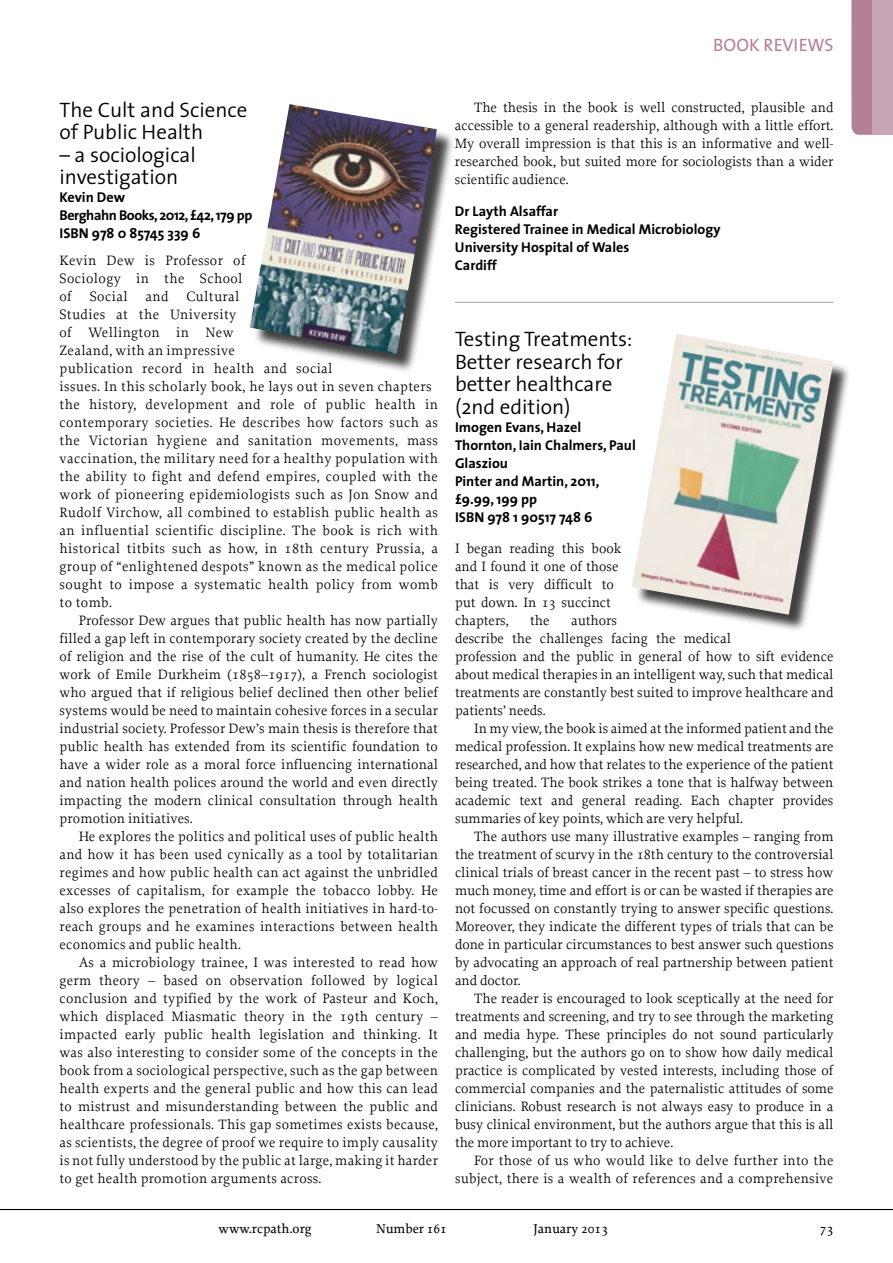
<style>
.page{position:relative;width:893px;height:1263px;background:#fff}
.page>*{position:absolute;margin:0;border:0;box-sizing:border-box;transform-origin:0 0}
.t1{font:300 21px/22.5px "The Sans";color:#000}
.t2{font:18px "The Sans";color:#b48097}
.t3{font:14.25px/18px "Proforma";letter-spacing:.02em;color:#000;text-align:justify}
.t4{font:14.25px/18px "Proforma";color:#000}
.t5{font:700 14.25px/18px "The Sans";color:#000}
.t6{font:700 14.25px/18px "The Sans";letter-spacing:-.03em;color:#000}
.t7{font:500 13.5px "Proforma";color:#000}
</style>
<div class="page">
<hr style="left:0;top:1209px;width:893px;height:1px;background:#000">
<div style="left:851px;top:0;width:21px;height:135px;background:#b48097"></div>
<div style="left:872px;top:0;width:21px;height:135px;background:#c7a5b6"></div>
<div style="left:252px;top:106px;width:210px;height:274px;background:#000;opacity:.75"></div>
<img style="left:250px;top:104px;width:187px;height:251px">
<div style="left:634px;top:336px;width:225px;height:303px;background:#000;opacity:.75"></div>
<img style="left:632px;top:334px;width:201px;height:281px">
<hr style="left:455px;top:302px;width:378px;height:1px;background:#9c9d9f">
<p class="t2" style="left:713px;top:33px;width:122px">BOOK REVIEWS</p>
<h1 class="t1" style="left:60px;top:99px;width:189px">The Cult and Science of Public Health</h1>
<h1 class="t1" style="left:60px;top:144px;width:138px">– a sociological investigation</h1>
<p class="t6" style="left:60px;top:189px;width:194px">Kevin Dew<br>Berghahn Books, 2012, £42, 179 pp<br>ISBN 978 0 85745 339 6</p>
<p class="t3" style="left:60px;top:251px;width:187px;text-align:left">Kevin Dew is Professor of<br>Sociology in the School of</p>
<p class="t3" style="left:60px;top:287px;width:380px;text-align:left;text-indent:127px">Cultural<br>Studies at the University<br>of Wellington in New<br>Zealand, with an impressive<br>publication record in health and social<br>issues. In this scholarly book, he lays out in seven chapters the history, development and role of public health in contemporary societies. He describes how factors such as the Victorian hygiene and sanitation movements, mass vaccination, the military need for a healthy population with the ability to fight and defend empires, coupled with the work of pioneering epidemiologists such as Jon Snow and Rudolf Virchow, all combined to establish public health as an influential scientific discipline. The book is rich with historical titbits such as how, in 18th century Prussia, a group of “enlightened despots” known as the medical police sought to impose a systematic health policy from womb to tomb.</p>
<p class="t3" style="left:60px;top:611px;width:380px;text-indent:19px">Professor Dew argues that public health has now partially filled a gap left in contemporary society created by the decline of religion and the rise of the cult of humanity. He cites the work of Emile Durkheim (1858–1917), a French sociologist who argued that if religious belief declined then other belief systems would be need to maintain cohesive forces in a secular industrial society. Professor Dew’s main thesis is therefore that public health has extended from its scientific foundation to have a wider role as a moral force influencing international and nation health polices around the world and even directly impacting the modern clinical consultation through health promotion initiatives.</p>
<p class="t3" style="left:60px;top:827px;width:380px;text-indent:19px">He explores the politics and political uses of public health and how it has been used cynically as a tool by totalitarian regimes and how public health can act against the unbridled excesses of capitalism, for example the tobacco lobby. He also explores the penetration of health initiatives in hard-to&shy;reach groups and he examines interactions between health economics and public health.</p>
<p class="t3" style="left:60px;top:953px;width:380px;text-indent:19px">As a microbiology trainee, I was interested to read how germ theory – based on observation followed by logical conclusion and typified by the work of Pasteur and Koch, which displaced Miasmatic theory in the 19th century – impacted early public health legislation and thinking. It was also interesting to consider some of the concepts in the book from a sociological perspective, such as the gap between health experts and the general public and how this can lead to mistrust and misunderstanding between the public and healthcare professionals. This gap sometimes exists because, as scientists, the degree of proof we require to imply causality is not fully understood by the public at large, making it harder to get health promotion arguments across.</p>
<p class="t3" style="left:90px;top:287px;width:39px">Social</p>
<p class="t3" style="left:146px;top:287px;width:25px">and</p>
<p class="t3" style="left:455px;top:98px;width:380px;text-indent:19px">The thesis in the book is well constructed, plausible and accessible to a general readership, although with a little effort.<br>My overall impression is that this is an informative and well&shy;researched book, but suited more for sociologists than a wider scientific audience.</p>
<p class="t5" style="left:455px;top:202px;width:267px">Dr Layth Alsaffar<br>Registered Trainee in Medical Microbiology<br>University Hospital of Wales<br>Cardiff</p>
<h1 class="t1" style="left:455px;top:328px;width:179px">Testing Treatments:<br>Better research for better healthcare (2nd edition)</h1>
<p class="t5" style="left:455px;top:418px;width:182px">Imogen Evans, Hazel<br>Thornton, Iain Chalmers, Paul<br>Glasziou<br>Pinter and Martin, 2011, £9.99, 199 pp<br>ISBN 978 1 90517 748 6</p>
<p class="t4" style="left:455px;top:539px;width:168px">I began reading this book and I found it one of those that is very difficult to put down. In 13 succinct chapters,</p>
<p class="t4" style="left:455px;top:611px;width:380px;text-indent:116px">authors<br>describe the challenges facing the medical<br>profession and the public in general of how to sift evidence about medical therapies in an intelligent way, such that medical treatments are constantly best suited to improve healthcare and patients’ needs.</p>
<p class="t3" style="left:455px;top:719px;width:380px;text-indent:19px">In my view, the book is aimed at the informed patient and the medical profession. It explains how new medical treatments are researched, and how that relates to the experience of the patient being treated. The book strikes a tone that is halfway between academic text and general reading. Each chapter provides summaries of key points, which are very helpful.</p>
<p class="t3" style="left:455px;top:827px;width:380px;text-indent:19px">The authors use many illustrative examples – ranging from the treatment of scurvy in the 18th century to the controversial clinical trials of breast cancer in the recent past – to stress how much money, time and effort is or can be wasted if therapies are not focussed on constantly trying to answer specific questions.<br>Moreover, they indicate the different types of trials that can be done in particular circumstances to best answer such questions by advocating an approach of real partnership between patient and doctor.</p>
<p class="t3" style="left:455px;top:989px;width:380px;text-indent:19px">The reader is encouraged to look sceptically at the need for treatments and screening, and try to see through the marketing and media hype. These principles do not sound particularly challenging, but the authors go on to show how daily medical practice is complicated by vested interests, including those of commercial companies and the paternalistic attitudes of some clinicians. Robust research is not always easy to produce in a busy clinical environment, but the authors argue that this is all the more important to try to achieve.</p>
<p class="t3" style="left:455px;top:1151px;width:380px;text-align:right">For those of us who would like to delve further into the subject, there is a wealth of references and a comprehensive</p>
<p class="t3" style="left:530px;top:611px;width:21px">the</p>
<p class="t7" style="left:219px;top:1220px;width:95px">www.rcpath.org</p>
<p class="t7" style="left:376px;top:1220px;width:72px">Number 161</p>
<p class="t7" style="left:534px;top:1220px;width:76px">January 2013</p>
<p class="t7" style="left:820px;top:1220px;width:15px">73</p>
</div>
